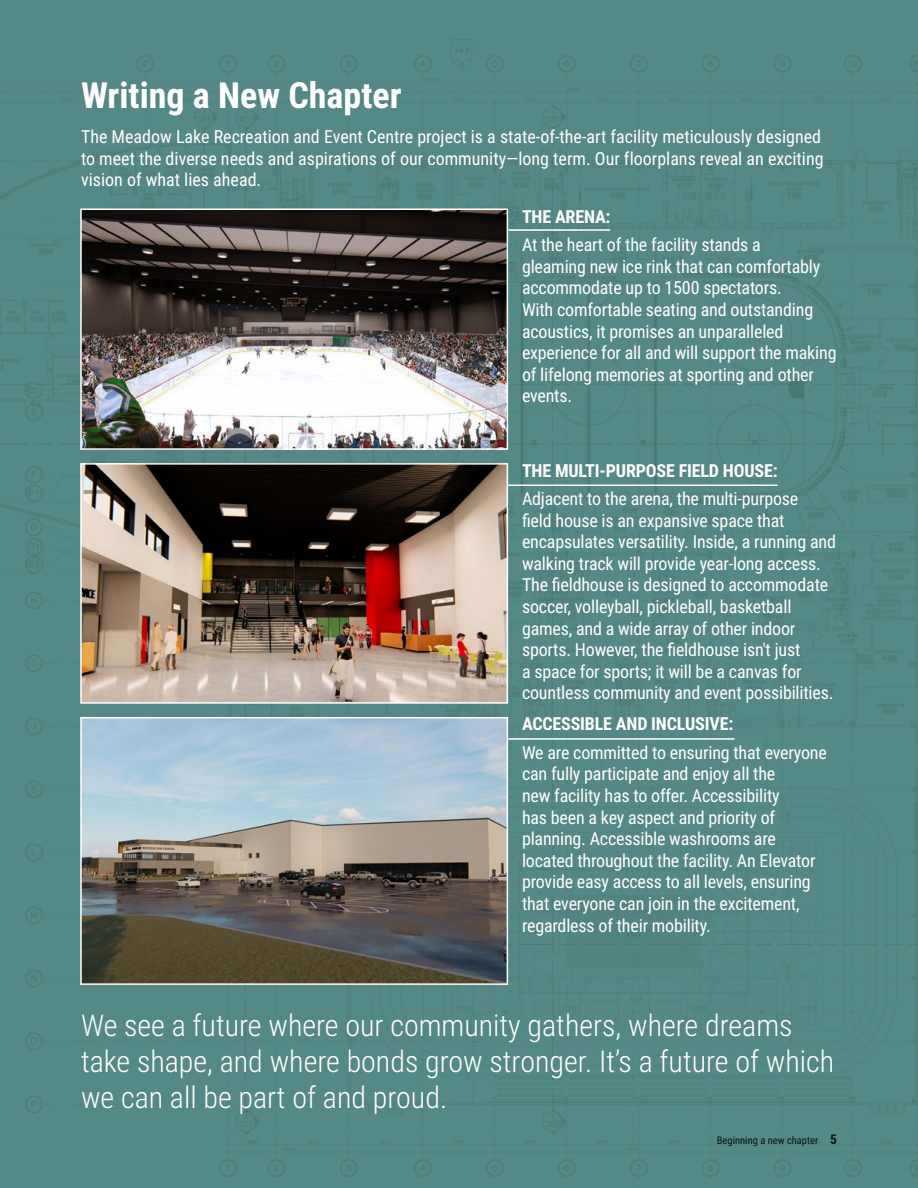
<style>
.page{position:relative;width:918px;height:1188px;background:#558987}
.page>*{position:absolute;margin:0;border:0;box-sizing:border-box;transform-origin:0 0}
.t1{font:700 36px "Roboto Condensed";color:#fff}
.t2{font:300 30px/36px "Roboto Condensed";color:#fff}
.t3{font:18px/21.6px "Roboto Condensed";letter-spacing:-.01em;color:#fff}
.t4{font:700 18px "Roboto Condensed";letter-spacing:-.01em;color:#fff}
.t5{font:10.5px "Roboto Condensed";color:#000}
.s1{font-weight:700;font-size:13.5px}
</style>
<div class="page">
<img style="left:83px;top:211px;width:422px;height:236px">
<div style="left:80px;top:208px;width:428px;height:242px;border:2px solid #fff"></div>
<img style="left:83px;top:466px;width:422px;height:235px">
<div style="left:80px;top:463px;width:428px;height:241px;border:2px solid #fff"></div>
<img style="left:83px;top:720px;width:422px;height:262px">
<div style="left:80px;top:717px;width:428px;height:268px;border:2px solid #fff"></div>
<hr style="left:508px;top:229px;width:102px;height:2px;background:#fff">
<hr style="left:508px;top:485px;width:270px;height:1px;background:#fff">
<hr style="left:508px;top:738px;width:226px;height:2px;background:#fff">
<h1 class="t1" style="left:81px;top:70px;width:322px">Writing a New Chapter</h1>
<p class="t3" style="left:81px;top:125px;width:744px">The Meadow Lake Recreation and Event Centre project is a state-of-the-art facility meticulously designed to meet the diverse needs and aspirations of our community—long term. Our floorplans reveal an exciting vision of what lies ahead.</p>
<p class="t4" style="left:522px;top:204px;width:90px">THE ARENA:</p>
<p class="t3" style="left:522px;top:233px;width:316px">At the heart of the facility stands a<br>gleaming new ice rink that can comfortably accommodate up to 1500 spectators.<br>With comfortable seating and outstanding acoustics, it promises an unparalleled experience for all and will support the making of lifelong memories at sporting and other events.</p>
<p class="t4" style="left:522px;top:458px;width:257px">THE MULTI-PURPOSE FIELD HOUSE:</p>
<p class="t3" style="left:522px;top:487px;width:316px">Adjacent to the arena, the multi-purpose<br>field house is an expansive space that encapsulates versatility. Inside, a running and walking track will provide year-long access.<br>The fieldhouse is designed to accommodate soccer, volleyball, pickleball, basketball games, and a wide array of other indoor sports. However, the fieldhouse isn't just<br>a space for sports; it will be a canvas for countless community and event possibilities.</p>
<p class="t4" style="left:522px;top:711px;width:213px">ACCESSIBLE AND INCLUSIVE:</p>
<p class="t3" style="left:522px;top:741px;width:306px">We are committed to ensuring that everyone can fully participate and enjoy all the<br>new facility has to offer. Accessibility<br>has been a key aspect and priority of planning. Accessible washrooms are located throughout the facility. An Elevator provide easy access to all levels, ensuring that everyone can join in the excitement, regardless of their mobility.</p>
<h2 class="t2" style="left:81px;top:1006px;width:755px">We see a future where our community gathers, where dreams take shape, and where bonds grow stronger. It’s a future of which we can all be part of and proud.</h2>
<p class="t5" style="left:717px;top:1133px;width:122px">Beginning a new chapter <span class="s1">5</span></p>
</div>
